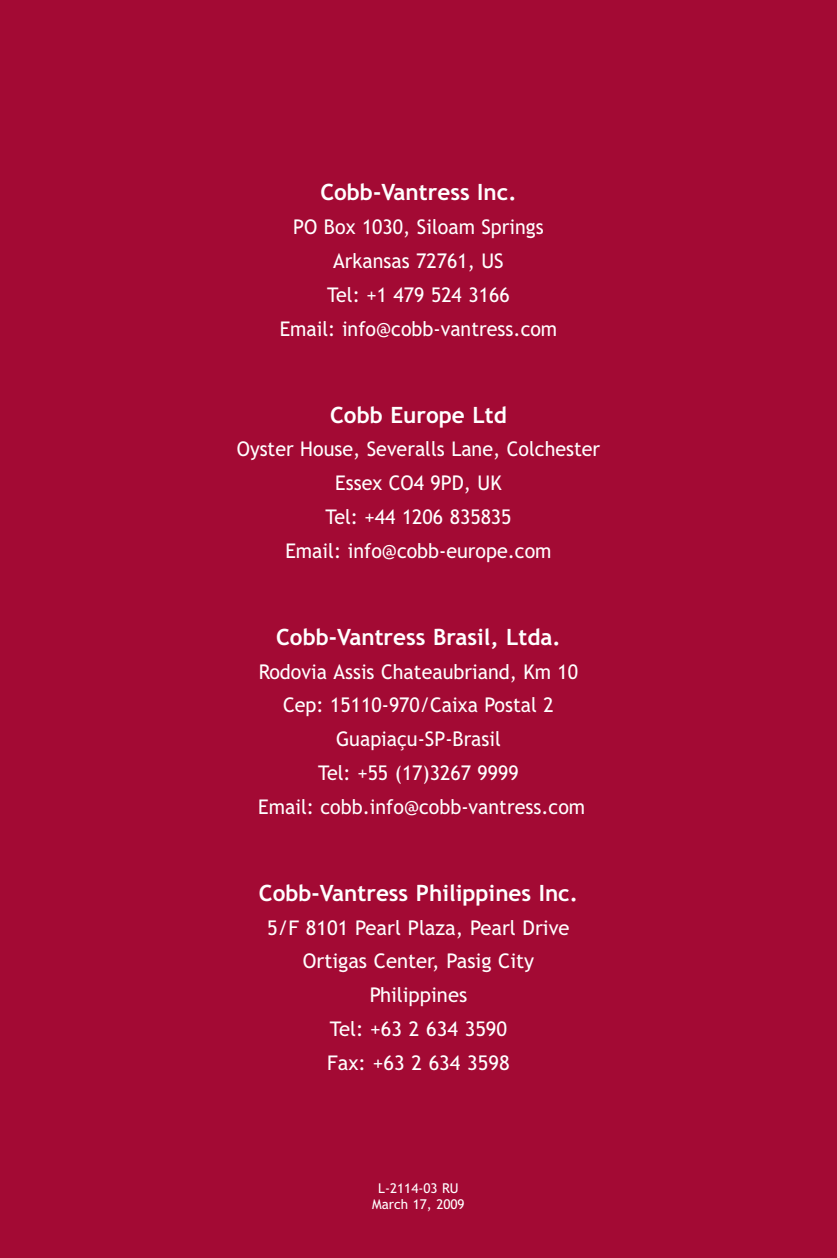
<style>
.page{position:relative;width:837px;height:1258px;background:#a30a34}
.page>*{position:absolute;margin:0;border:0;box-sizing:border-box;transform-origin:0 0}
.t1{font:700 22.5px "Trebuchet MS";color:#fff}
.t2{font:20.25px/33.8px "Trebuchet MS";color:#fff;text-align:center}
.t3{font:13.5px/16.2px "Trebuchet MS";color:#fff;text-align:center}
</style>
<div class="page">
<p class="t1" style="left:320px;top:179px;width:198px">Cobb-Vantress Inc.</p>
<p class="t2" style="left:280px;top:210px;width:279px">PO Box 1030, Siloam Springs<br>Arkansas 72761, US<br>Tel: +1 479 524 3166<br>Email: info@cobb-vantress.com</p>
<p class="t1" style="left:330px;top:401px;width:178px">Cobb Europe Ltd</p>
<p class="t2" style="left:237px;top:432px;width:365px">Oyster House, Severalls Lane, Colchester<br>Essex CO4 9PD, UK<br>Tel: +44 1206 835835<br>Email: info@cobb-europe.com</p>
<p class="t1" style="left:276px;top:623px;width:286px">Cobb-Vantress Brasil, Ltda.</p>
<p class="t2" style="left:258px;top:654px;width:328px">Rodovia Assis Chateaubriand, Km 10<br>Cep: 15110-970/Caixa Postal 2<br>Guapiaçu-SP-Brasil<br>Tel: +55 (17)3267 9999<br>Email: cobb.info@cobb-vantress.com</p>
<p class="t1" style="left:259px;top:879px;width:321px">Cobb-Vantress Philippines Inc.</p>
<p class="t2" style="left:267px;top:910px;width:304px">5/F 8101 Pearl Plaza, Pearl Drive<br>Ortigas Center, Pasig City<br>Philippines<br>Tel: +63 2 634 3590<br>Fax: +63 2 634 3598</p>
<p class="t3" style="left:372px;top:1180px;width:94px">L-2114-03 RU<br>March 17, 2009</p>
</div>
